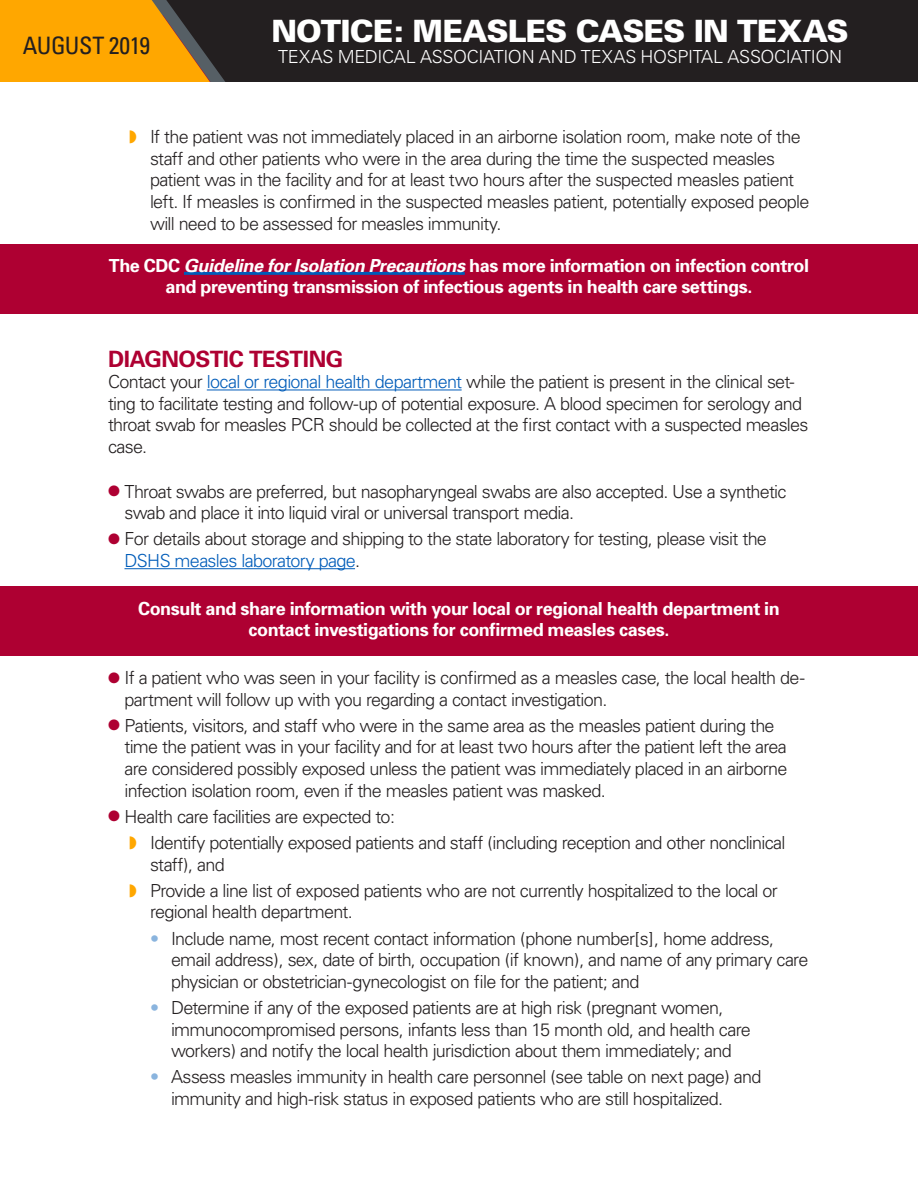
<style>
.page{position:relative;width:918px;height:1188px;background:#fff}
.page>*{position:absolute;margin:0;border:0;box-sizing:border-box;transform-origin:0 0}
.t1{font:900 30.75px "Univers";letter-spacing:-.03em;color:#fff}
.t2{font:condensed 24px "Univers";letter-spacing:-.02em;color:#231f20}
.red_sub{font:700 22.5px "Univers";letter-spacing:-.02em;color:#ae0032}
._2nd_level_bullets{font:300 18px/21.6px "Univers";letter-spacing:-.04em;color:#231f20}
.tabs{font:300 18px/21.6px "Univers";letter-spacing:-.04em;color:#231f20}
.body{font:300 18px/21.6px "Univers";letter-spacing:-.04em;color:#231f20}
.Body_Text{font:700 18px "Univers";letter-spacing:-.025em;color:#fff}
.Body_Text-2{font:300 18px/21.6px "Univers";letter-spacing:-.04em;color:#231f20}
.t3{font:300 18px "Univers";letter-spacing:-.015em;color:#fff}
.s1{color:#ffa700}
.s2{font-style:italic}
.s3{color:#005cb9}
.s4{color:#ae0032}
.s5{color:#8ab4de}
</style>
<div class="page">
<div style="left:95px;top:0;width:823px;height:83px;background:#231f20"></div>
<svg style="left:0;top:0;width:210px;height:82px"></svg>
<svg style="left:0;top:82px;width:918px;height:488px"></svg>
<div style="left:0;top:244px;width:918px;height:69px;background:#ae0032"></div>
<div style="left:0;top:586px;width:918px;height:69px;background:#ae0032"></div>
<hr style="left:184px;top:272px;width:281px;height:3px;background:#005cb8">
<hr style="left:207px;top:390px;width:255px;height:1px;background:#005cb9">
<hr style="left:124px;top:568px;width:231px;height:1px;background:#005cb9">
<h2 class="t2" style="left:23px;top:30px;width:129px">AUGUST 2019</h2>
<h1 class="t1" style="left:271px;top:12px;width:579px">NOTICE: MEASLES CASES IN TEXAS</h1>
<p class="t3" style="left:278px;top:46px;width:566px">TEXAS MEDICAL ASSOCIATION AND TEXAS HOSPITAL ASSOCIATION</p>
<p class="body" style="left:150px;top:126px;width:661px;text-indent:-21px"><span class="s1">◗</span> If the patient was not immediately placed in an airborne isolation room, make note of the staff and other patients who were in the area during the time the suspected measles patient was in the facility and for at least two hours after the suspected measles patient left. If measles is confirmed in the suspected measles patient, potentially exposed people will need to be assessed for measles immunity.</p>
<p class="Body_Text" style="left:109px;top:254px;width:702px">The CDC <span class="s2">Guideline for Isolation Precautions</span> has more information on infection control</p>
<p class="Body_Text" style="left:166px;top:276px;width:588px">and preventing transmission of infectious agents in health care settings.</p>
<p class="red_sub" style="left:108px;top:345px;width:237px">DIAGNOSTIC TESTING</p>
<p class="Body_Text-2" style="left:108px;top:371px;width:702px">Contact your <span class="s3">local or regional health department</span> while the patient is present in the clinical set&shy;ting to facilitate testing and follow-up of potential exposure. A blood specimen for serology and throat swab for measles PCR should be collected at the first contact with a suspected measles case.</p>
<p class="tabs" style="left:124px;top:480px;width:664px;text-indent:-16px"><span class="s4">●</span> Throat swabs are preferred, but nasopharyngeal swabs are also accepted. Use a synthetic swab and place it into liquid viral or universal transport media.</p>
<p class="tabs" style="left:124px;top:528px;width:644px;text-indent:-16px"><span class="s4">●</span> For details about storage and shipping to the state laboratory for testing, please visit the<br><span class="s3">DSHS measles laboratory page</span>.</p>
<p class="Body_Text" style="left:138px;top:597px;width:643px">Consult and share information with your local or regional health department in</p>
<p class="Body_Text" style="left:249px;top:619px;width:422px">contact investigations for confirmed measles cases.</p>
<p class="tabs" style="left:124px;top:667px;width:682px;text-indent:-16px"><span class="s4">●</span> If a patient who was seen in your facility is confirmed as a measles case, the local health de&shy;partment will follow up with you regarding a contact investigation.</p>
<p class="tabs" style="left:124px;top:715px;width:665px;text-indent:-16px"><span class="s4">●</span> Patients, visitors, and staff who were in the same area as the measles patient during the time the patient was in your facility and for at least two hours after the patient left the area are considered possibly exposed unless the patient was immediately placed in an airborne infection isolation room, even if the measles patient was masked.</p>
<p class="tabs" style="left:108px;top:806px;width:289px"><span class="s4">●</span> Health care facilities are expected to:</p>
<p class="_2nd_level_bullets" style="left:150px;top:832px;width:637px;text-indent:-21px"><span class="s1">◗</span> Identify potentially exposed patients and staff (including reception and other nonclinical staff), and</p>
<p class="_2nd_level_bullets" style="left:150px;top:880px;width:629px;text-indent:-21px"><span class="s1">◗</span> Provide a line list of exposed patients who are not currently hospitalized to the local or regional health department.</p>
<p class="_2nd_level_bullets" style="left:171px;top:927px;width:639px;text-indent:-21px"><span class="s5">•</span> Include name, most recent contact information (phone number[s], home address, email address), sex, date of birth, occupation (if known), and name of any primary care physician or obstetrician-gynecologist on file for the patient; and</p>
<p class="_2nd_level_bullets" style="left:171px;top:997px;width:581px;text-indent:-21px"><span class="s5">•</span> Determine if any of the exposed patients are at high risk (pregnant women, immunocompromised persons, infants less than 15 month old, and health care workers) and notify the local health jurisdiction about them immediately; and</p>
<p class="_2nd_level_bullets" style="left:171px;top:1066px;width:592px;text-indent:-21px"><span class="s5">•</span> Assess measles immunity in health care personnel (see table on next page) and immunity and high-risk status in exposed patients who are still hospitalized.</p>
</div>
